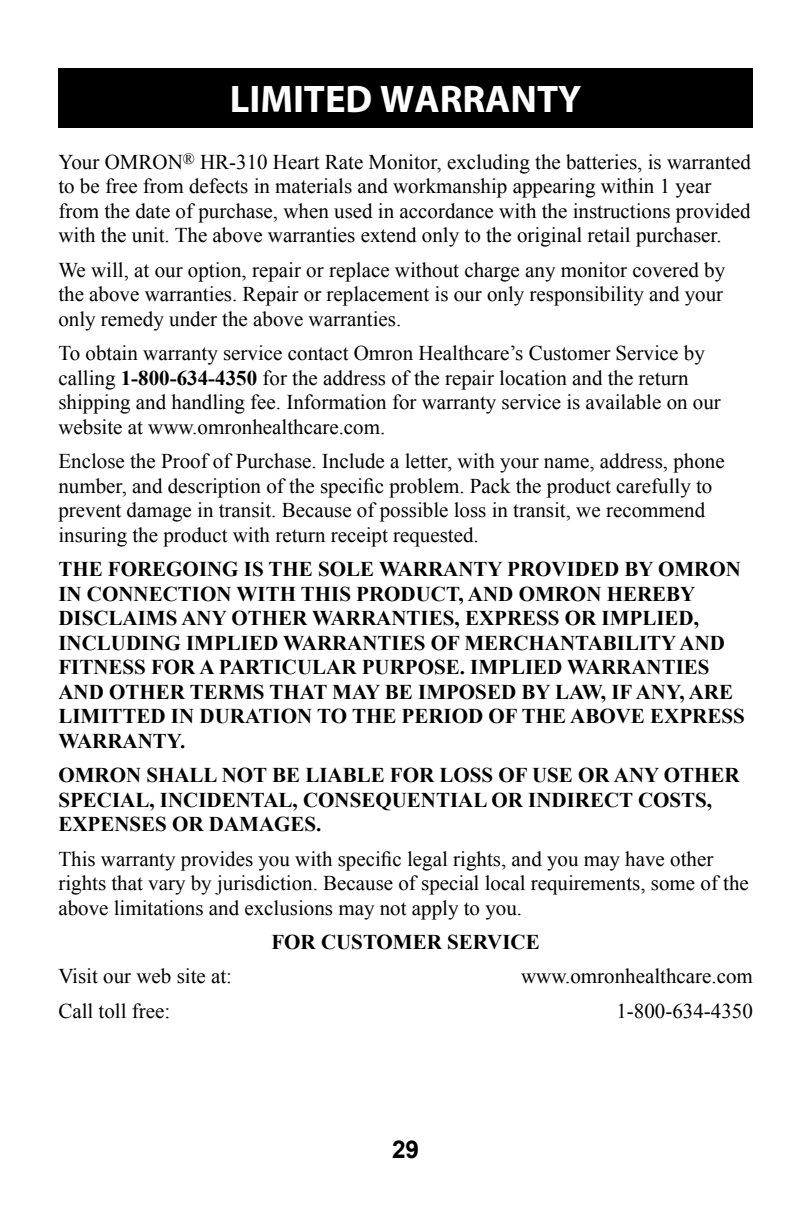
<style>
.page{position:relative;width:812px;height:1208px;background:#fff}
.page>*{position:absolute;margin:0;border:0;box-sizing:border-box;transform-origin:0 0}
.t1{font:700 38.5px "Myriad";color:#fff}
.t2{font:700 24.5px "Arial";color:#000}
.t3{font:21px/24.5px "Times New Roman";color:#000}
.t4{font:700 21px/24.5px "Times New Roman";color:#000}
.s1{font-weight:700}
</style>
<div class="page">
<div style="left:58px;top:68px;width:695px;height:59px;background:#000"></div>
<h1 class="t1" style="left:230px;top:84px;width:353px">LIMITED WARRANTY</h1>
<p class="t3" style="left:58px;top:149px;width:694px">Your OMRON<sup>®</sup> HR-310 Heart Rate Monitor, excluding the batteries, is warranted to be free from defects in materials and workmanship appearing within 1 year from the date of purchase, when used in accordance with the instructions provided with the unit. The above warranties extend only to the original retail purchaser.</p>
<p class="t3" style="left:58px;top:257px;width:668px;text-align:justify">We will, at our option, repair or replace without charge any monitor covered by the above warranties. Repair or replacement is our only responsibility and your only remedy under the above warranties.</p>
<p class="t3" style="left:58px;top:341px;width:664px">To obtain warranty service contact Omron Healthcare’s Customer Service by calling <span class="s1">1-800-634-4350</span> for the address of the repair location and the return shipping and handling fee. Information for warranty service is available on our website at www.omronhealthcare.com.</p>
<p class="t3" style="left:58px;top:449px;width:668px">Enclose the Proof of Purchase. Include a letter, with your name, address, phone number, and description of the specific problem. Pack the product carefully to prevent damage in transit. Because of possible loss in transit, we recommend insuring the product with return receipt requested.</p>
<p class="t4" style="left:58px;top:557px;width:688px">THE FOREGOING IS THE SOLE WARRANTY PROVIDED BY OMRON IN CONNECTION WITH THIS PRODUCT, AND OMRON HEREBY DISCLAIMS ANY OTHER WARRANTIES, EXPRESS OR IMPLIED, INCLUDING IMPLIED WARRANTIES OF MERCHANTABILITY AND FITNESS FOR A PARTICULAR PURPOSE. IMPLIED WARRANTIES AND OTHER TERMS THAT MAY BE IMPOSED BY LAW, IF ANY, ARE LIMITTED IN DURATION TO THE PERIOD OF THE ABOVE EXPRESS WARRANTY.</p>
<p class="t4" style="left:58px;top:762px;width:683px">OMRON SHALL NOT BE LIABLE FOR LOSS OF USE OR ANY OTHER<br>SPECIAL, INCIDENTAL, CONSEQUENTIAL OR INDIRECT COSTS,<br>EXPENSES OR DAMAGES.</p>
<p class="t3" style="left:58px;top:846px;width:692px">This warranty provides you with specific legal rights, and you may have other rights that vary by jurisdiction. Because of special local requirements, some of the above limitations and exclusions may not apply to you.</p>
<p class="t4" style="left:271px;top:929px;width:270px">FOR CUSTOMER SERVICE</p>
<p class="t3" style="left:58px;top:964px;width:175px">Visit our web site at:</p>
<p class="t3" style="left:521px;top:964px;width:233px">www.omronhealthcare.com</p>
<p class="t3" style="left:58px;top:998px;width:113px">Call toll free:</p>
<p class="t3" style="left:616px;top:998px;width:138px">1-800-634-4350</p>
<p class="t2" style="left:392px;top:1135px;width:29px">29</p>
</div>
